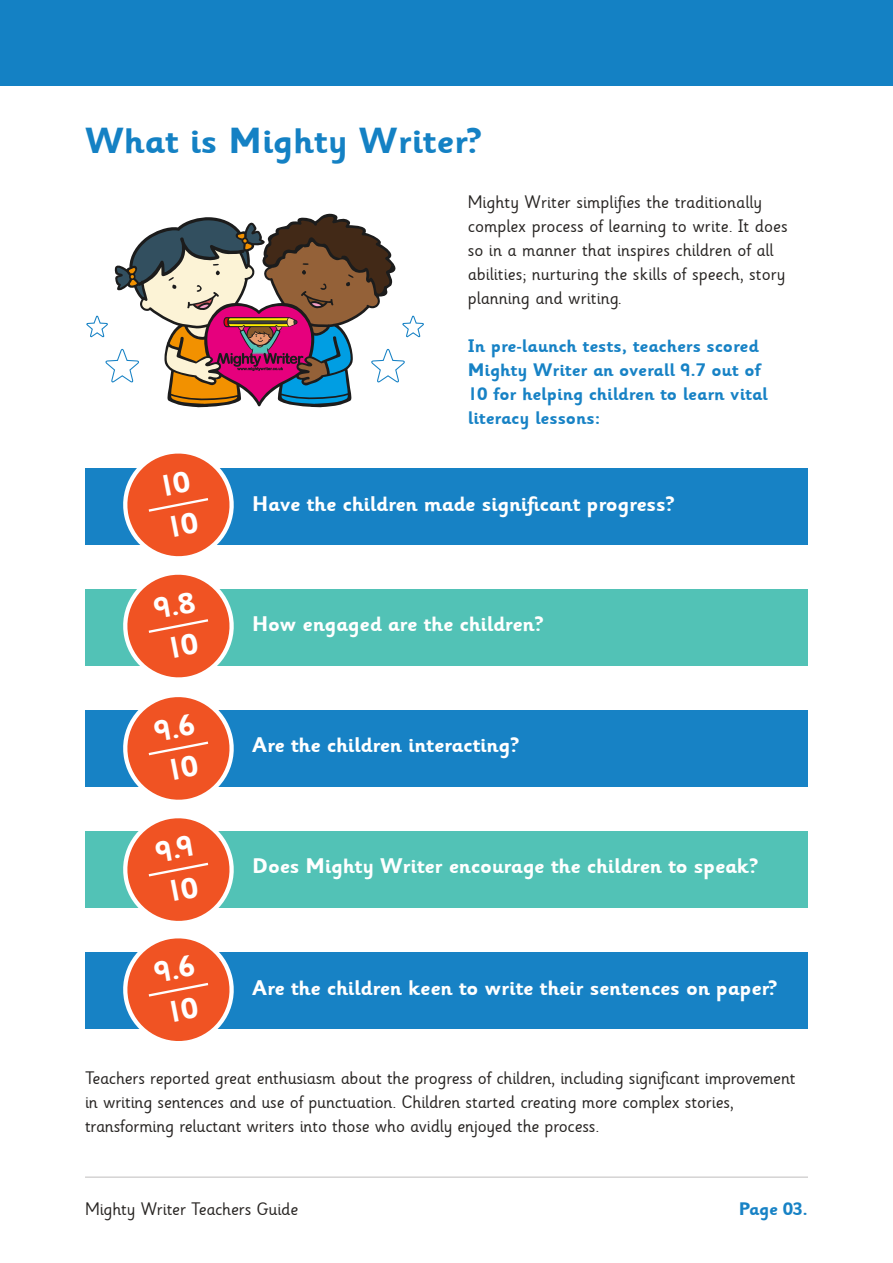
<style>
.page{position:relative;width:893px;height:1263px;background:#fff}
.page>*{position:absolute;margin:0;border:0;box-sizing:border-box;transform-origin:0 0}
.t1{font:700 36px "Sassoon Infant Rg";color:#1481c4}
.t2{font:700 29.7px/41.2px "Sassoon Infant Rg";color:#fff}
.t3{font:700 21px "Sassoon Infant Rg";letter-spacing:-.01em;color:#fff}
.t4{font:18px/24px "Sassoon Infant Rg";letter-spacing:-.01em;color:#272422}
.t5{font:700 18px/24px "Sassoon Infant Rg";color:#1782c5}
</style>
<div class="page">
<div style="left:0;top:0;width:893px;height:85px;background:#1481c4"></div>
<hr style="left:85px;top:1176px;width:723px;height:2px;background:#d4d3d3">
<svg style="left:177px;top:213px;width:165px;height:194px"></svg>
<svg style="left:86px;top:215px;width:338px;height:189px"></svg>
<div style="left:85px;top:468px;width:723px;height:76px;background:#1782c5"></div>
<div style="left:85px;top:589px;width:723px;height:76px;background:#52c2b6"></div>
<div style="left:85px;top:710px;width:723px;height:77px;background:#1782c5"></div>
<div style="left:85px;top:831px;width:723px;height:77px;background:#52c2b6"></div>
<div style="left:85px;top:952px;width:723px;height:77px;background:#1782c5"></div>
<svg style="left:120px;top:453px;width:117px;height:225px"></svg>
<svg style="left:123px;top:697px;width:111px;height:344px"></svg>
<h1 class="t1" style="left:85px;top:120px;width:398px">What is Mighty Writer?</h1>
<p class="t4" style="left:468px;top:191px;width:322px">Mighty Writer simplifies the traditionally complex process of learning to write. It does so in a manner that inspires children of all abilities; nurturing the skills of speech, story planning and writing.</p>
<p class="t5" style="left:468px;top:335px;width:302px">In pre-launch tests, teachers scored<br>Mighty Writer an overall 9.7 out of<br>10 for helping children to learn vital literacy lessons:</p>
<h2 class="t2" style="left:155px;top:468px;width:33px;rotate:-11deg">10<br>10</h2>
<h2 class="t2" style="left:151px;top:590px;width:43px;rotate:-11deg">9.8<br>10</h2>
<h2 class="t2" style="left:151px;top:713px;width:42px;rotate:-11deg">9.6<br>10</h2>
<h2 class="t2" style="left:152px;top:833px;width:39px;rotate:-11deg">9.9<br>10</h2>
<h2 class="t2" style="left:151px;top:954px;width:42px;rotate:-11deg">9.6<br>10</h2>
<p class="t3" style="left:252px;top:492px;width:423px">Have the children made significant progress?</p>
<p class="t3" style="left:252px;top:612px;width:292px">How engaged are the children?</p>
<p class="t3" style="left:252px;top:733px;width:268px">Are the children interacting?</p>
<p class="t3" style="left:252px;top:854px;width:507px">Does Mighty Writer encourage the children to speak?</p>
<p class="t3" style="left:252px;top:976px;width:526px">Are the children keen to write their sentences on paper?</p>
<p class="t4" style="left:85px;top:1067px;width:712px">Teachers reported great enthusiasm about the progress of children, including significant improvement in writing sentences and use of punctuation. Children started creating more complex stories, transforming reluctant writers into those who avidly enjoyed the process.</p>
<p class="t4" style="left:85px;top:1197px;width:215px">Mighty Writer Teachers Guide</p>
<p class="t5" style="left:739px;top:1197px;width:71px">Page 03.</p>
</div>
